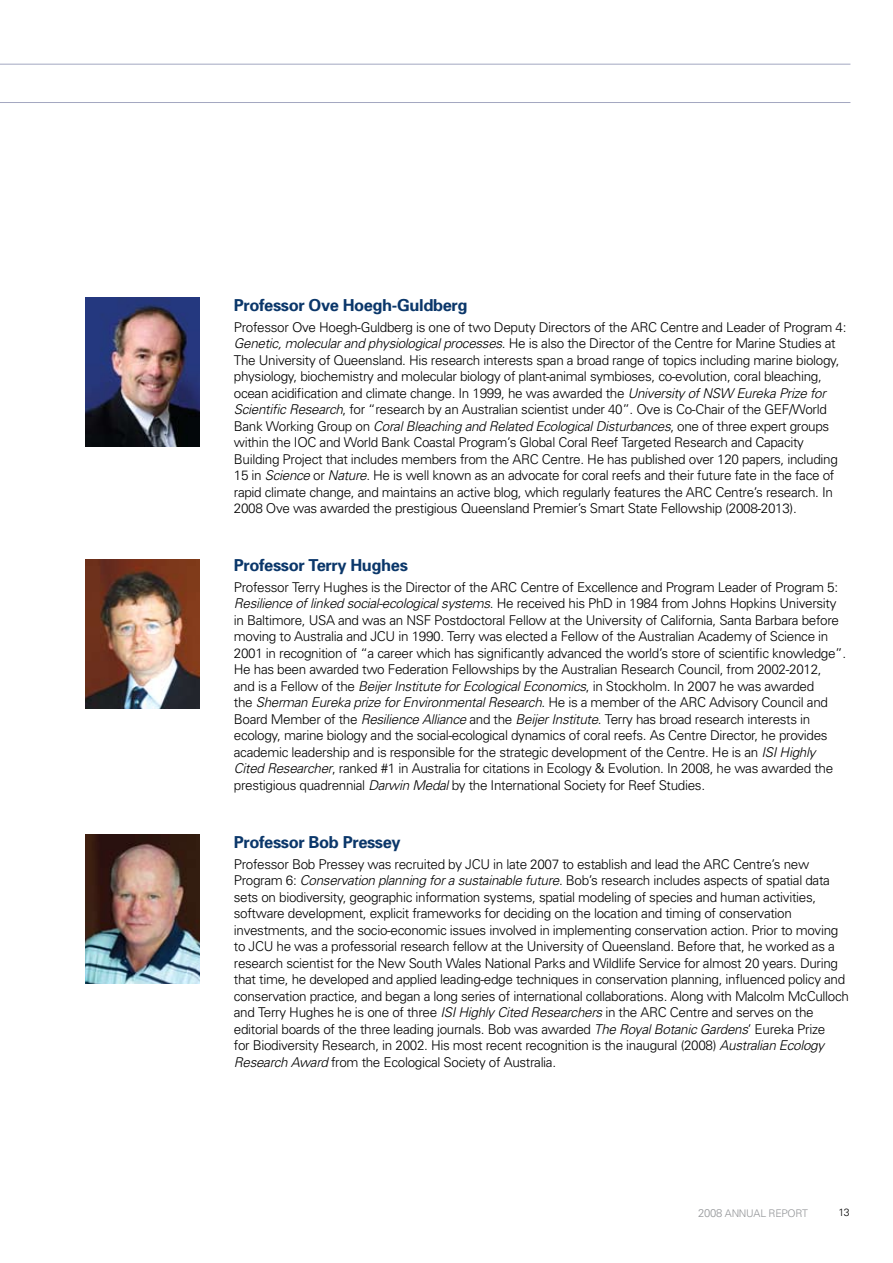
<style>
.page{position:relative;width:893px;height:1263px;background:#fff}
.page>*{position:absolute;margin:0;border:0;box-sizing:border-box;transform-origin:0 0}
.t1{font:700 16.5px "Univers";letter-spacing:-.025em;color:#0b376a}
.t2{font:300 13.5px/16.5px "Univers";letter-spacing:-.025em;color:#000}
.t3{font:300 10.5px "Univers";letter-spacing:-.025em;color:#939598}
.t4{font:300 10.5px "Univers";color:#000}
.s1{font-style:italic}
.s2{font-size:11.25px}
</style>
<div class="page">
<hr style="left:0;top:102px;width:850px;height:1px;background:#a3a7c1">
<hr style="left:0;top:64px;width:850px;height:1px;background:#a3a7c1">
<img style="left:85px;top:298px;width:115px;height:148px">
<img style="left:85px;top:559px;width:115px;height:149px">
<img style="left:85px;top:835px;width:115px;height:149px">
<p class="t1" style="left:234px;top:295px;width:235px">Professor Ove Hoegh-Guldberg</p>
<p class="t2" style="left:234px;top:318px;width:614px">Professor Ove Hoegh-Guldberg is one of two Deputy D irectors of the ARC Centre and Leader of Program 4:<br><span class="s1">Genetic, molecular and physiological processes</span>. He is also the D irector of the Centre for Marine Studies at The U niversity of Queensland. His research interests span a broad range of topics including marine biology, physiology, biochemistry and molecular biology of plant-animal symbioses, co-evolution, coral bleaching, ocean acidification and climate change. I n 1999, he was awarded the <span class="s1">University of NSW Eureka Prize for Scientific Research</span>, for “research by an Australian scientist under 40”. Ove is Co-Chair of the GEF/World Bank Working Group on <span class="s1">Coral Bleaching and Related Ecological Disturbances</span>, one of three expert groups within the IOC and World Bank Coastal Program’s Global Coral Reef Targeted Research and Capacity Building Project that includes members from the ARC Centre. He has published over 120 papers, including 15 in <span class="s1">Science</span> or <span class="s1">Nature</span>. He is well known as an advocate for coral reefs and their future fate in the face of rapid climate change, and maintains an active blog, which regularly features the ARC Centre’s research. I n 2008 Ove was awarded the prestigious Queensland Premier’s Smart State Fellowship (2008-2013).</p>
<p class="t1" style="left:234px;top:555px;width:176px">Professor Terry Hughes</p>
<p class="t2" style="left:234px;top:579px;width:614px">Professor Terry Hughes is the D irector of the ARC Centre of Excellence and Program Leader of Program 5:<br><span class="s1">Resilience of linked social-ecological systems</span>. He received his PhD in 1984 from Johns Hopkins U niversity in Baltimore, U SA and was an N SF Postdoctoral Fellow at the U niversity of California, Santa Barbara before moving to Australia and JCU in 1990. Terry was elected a Fellow of the Australian Academy of Science in 2001 in recognition of “a career which has significantly advanced the world’s store of scientific knowledge”.<br>He has been awarded two Federation Fellowships by the Australian Research Council, from 2002-2012, and is a Fellow of the <span class="s1">Beijer Institute for Ecological Economics</span>, in Stockholm. I n 2007 he was awarded<br>the <span class="s1">Sherman Eureka prize for Environmental Research</span>. He is a member of the ARC Advisory Council and Board Member of the <span class="s1">Resilience Alliance</span> and the <span class="s1">Beijer Institute</span>. Terry has broad research interests in ecology, marine biology and the social-ecological dynamics of coral reefs. As Centre Director, he provides academic leadership and is responsible for the strategic development of the Centre. He is an <span class="s1">ISI Highly Cited Researcher</span>, ranked #1 in Australia for citations in Ecology &amp; Evolution. I n 2008, he was awarded the prestigious quadrennial <span class="s1">Darwin Medal</span> by the I nternational Society for Reef Studies.</p>
<p class="t1" style="left:234px;top:832px;width:168px">Professor Bob Pressey</p>
<p class="t2" style="left:234px;top:855px;width:617px">Professor Bob Pressey was recruited by JCU in late 2007 to establish and lead the ARC Centre’s new Program 6: <span class="s1">Conservation planning for a sustainable future</span>. Bob’s research includes aspects of spatial data sets on biodiversity, geographic information systems, spatial modeling of species and human activities, software development, explicit frameworks for deciding on the location and timing of conservation investments, and the socio-economic issues involved in implementing conservation action. Prior to moving to JCU he was a professorial research fellow at the U niversity of Queensland. Before that, he worked as a research scientist for the New South Wales National Parks and Wildlife Service for almost 20 years. During that time, he developed and applied leading-edge techniques in conservation planning, influenced policy and conservation practice, and began a long series of international collaborations. Along with Malcolm McCulloch and Terry Hughes he is one of three <span class="s1">ISI Highly Cited Researchers</span> in the ARC Centre and serves on the editorial boards of the three leading journals. Bob was awarded <span class="s1">The Royal Botanic Gardens</span>’ E ureka Prize<br>for Biodiversity Research, in 2002. His most recent recognition is the inaugural (2008) <span class="s1">Australian Ecology Research Award</span> from the Ecological Society of Australia.</p>
<p class="t3" style="left:698px;top:1206px;width:111px"><span class="s2">2008</span> Annual Report</p>
<p class="t4" style="left:838px;top:1206px;width:13px">13</p>
</div>
